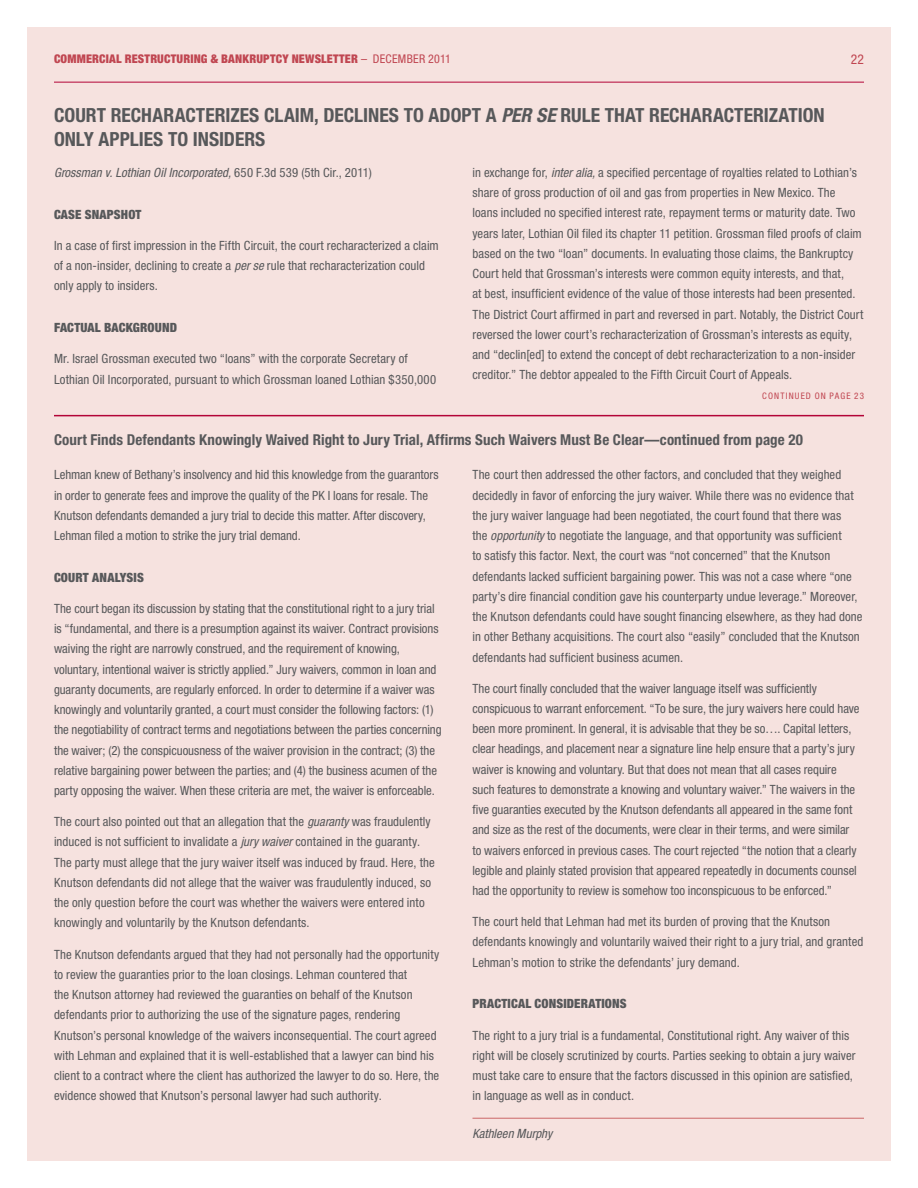
<style>
.page{position:relative;width:918px;height:1188px;background:#fff}
.page>*{position:absolute;margin:0;border:0;box-sizing:border-box;transform-origin:0 0}
.t1{font:700 condensed 19.5px/24px "Helvetica Neue LT Std";color:#57585a}
.t2{font:700 condensed 15px "Helvetica Neue LT Std";letter-spacing:.005em;color:#57585a}
.t3{font:condensed 13.5px "Helvetica Neue LT Std";color:#c04651}
.t4{font:condensed 12.75px/20.2px "Helvetica Neue LT Std";letter-spacing:.005em;color:#57585a}
.t5{font:italic condensed 12.75px "Helvetica Neue LT Std";letter-spacing:.005em;color:#57585a}
.t6{font:900 condensed 12.75px "Helvetica Neue LT Std";letter-spacing:.01em;color:#57585a}
.t7{font:900 condensed 12px "Helvetica Neue LT Std";letter-spacing:.015em;color:#c04651}
.t8{font:condensed 9px "Helvetica Neue LT Std";letter-spacing:.125em;color:#c04651}
.s1{font-weight:400}
.s2{font-style:italic}
.s3{font-style:normal}
</style>
<div class="page">
<div style="left:27px;top:27px;width:864px;height:1134px;background:#f6e2df"></div>
<hr style="left:54px;top:82px;width:810px;height:1px;background:#b30437">
<hr style="left:472px;top:1118px;width:392px;height:1px;background:#cb6667">
<hr style="left:54px;top:415px;width:810px;height:1px;background:#b30437">
<p class="t7" style="left:54px;top:51px;width:398px">COMMERCIAL RESTRUCTURING &amp; BANKRUPTCY NEWSLETTER <span class="s1">– DECEMBER 2011</span></p>
<p class="t3" style="left:851px;top:51px;width:15px">22</p>
<h1 class="t1" style="left:54px;top:103px;width:772px">COURT RECHARACTERIZES CLAIM, DECLINES TO ADOPT A <span class="s2">PER SE</span> RULE THAT RECHARACTERIZATION<br>ONLY APPLIES TO INSIDERS</h1>
<p class="t5" style="left:54px;top:165px;width:319px">Grossman v. Lothian Oil Incorporated, <span class="s3">650 F.3d 539 (5th Cir., 2011)</span></p>
<p class="t6" style="left:54px;top:206px;width:89px">CASE SNAPSHOT</p>
<p class="t4" style="left:54px;top:235px;width:386px">In a case of first impression in the Fifth Circuit, the court recharacterized a claim of a non-insider, declining to create a <span class="s2">per se</span> rule that recharacterization could only apply to insiders.</p>
<p class="t6" style="left:54px;top:320px;width:124px">FACTUAL BACKGROUND</p>
<p class="t4" style="left:54px;top:349px;width:384px">Mr. Israel Grossman executed two “loans” with the corporate Secretary of<br>Lothian Oil Incorporated, pursuant to which Grossman loaned Lothian $350,000</p>
<p class="t4" style="left:472px;top:162px;width:392px">in exchange for, <span class="s2">inter alia,</span> a specified percentage of royalties related to Lothian’s share of gross production of oil and gas from properties in New Mexico. The loans included no specified interest rate, repayment terms or maturity date. Two years later, Lothian Oil filed its chapter 11 petition. Grossman filed proofs of claim based on the two “loan” documents. In evaluating those claims, the Bankruptcy Court held that Grossman’s interests were common equity interests, and that,<br>at best, insufficient evidence of the value of those interests had been presented.<br>The District Court affirmed in part and reversed in part. Notably, the District Court reversed the lower court’s recharacterization of Grossman’s interests as equity, and “declin[ed] to extend the concept of debt recharacterization to a non-insider creditor.” The debtor appealed to the Fifth Circuit Court of Appeals.</p>
<p class="t8" style="left:762px;top:391px;width:103px">CONTINUED ON PAGE 23</p>
<p class="t2" style="left:54px;top:431px;width:751px">Court Finds Defendants Knowingly Waived Right to Jury Trial, Affirms Such Waivers Must Be Clear—continued from page 20</p>
<p class="t4" style="left:54px;top:465px;width:386px">Lehman knew of Bethany’s insolvency and hid this knowledge from the guarantors in order to generate fees and improve the quality of the PK I loans for resale. The Knutson defendants demanded a jury trial to decide this matter. After discovery, Lehman filed a motion to strike the jury trial demand.</p>
<p class="t6" style="left:54px;top:569px;width:91px">COURT ANALYSIS</p>
<p class="t4" style="left:54px;top:598px;width:389px">The court began its discussion by stating that the constitutional right to a jury trial is “fundamental, and there is a presumption against its waiver. Contract provisions waiving the right are narrowly construed, and the requirement of knowing, voluntary, intentional waiver is strictly applied.” Jury waivers, common in loan and guaranty documents, are regularly enforced. In order to determine if a waiver was knowingly and voluntarily granted, a court must consider the following factors: (1) the negotiability of contract terms and negotiations between the parties concerning the waiver; (2) the conspicuousness of the waiver provision in the contract; (3) the relative bargaining power between the parties; and (4) the business acumen of the party opposing the waiver. When these criteria are met, the waiver is enforceable.</p>
<p class="t4" style="left:54px;top:812px;width:382px">The court also pointed out that an allegation that the <span class="s2">guaranty</span> was fraudulently induced is not sufficient to invalidate a <span class="s2">jury waiver</span> contained in the guaranty.<br>The party must allege that the jury waiver itself was induced by fraud. Here, the Knutson defendants did not allege that the waiver was fraudulently induced, so the only question before the court was whether the waivers were entered into knowingly and voluntarily by the Knutson defendants.</p>
<p class="t4" style="left:54px;top:944px;width:387px">The Knutson defendants argued that they had not personally had the opportunity to review the guaranties prior to the loan closings. Lehman countered that<br>the Knutson attorney had reviewed the guaranties on behalf of the Knutson defendants prior to authorizing the use of the signature pages, rendering Knutson’s personal knowledge of the waivers inconsequential. The court agreed with Lehman and explained that it is well-established that a lawyer can bind his client to a contract where the client has authorized the lawyer to do so. Here, the evidence showed that Knutson’s personal lawyer had such authority.</p>
<p class="t4" style="left:472px;top:465px;width:391px">The court then addressed the other factors, and concluded that they weighed decidedly in favor of enforcing the jury waiver. While there was no evidence that the jury waiver language had been negotiated, the court found that there was<br>the <span class="s2">opportunity</span> to negotiate the language, and that opportunity was sufficient<br>to satisfy this factor. Next, the court was “not concerned” that the Knutson defendants lacked sufficient bargaining power. This was not a case where “one party’s dire financial condition gave his counterparty undue leverage.” Moreover, the Knutson defendants could have sought financing elsewhere, as they had done in other Bethany acquisitions. The court also “easily” concluded that the Knutson defendants had sufficient business acumen.</p>
<p class="t4" style="left:472px;top:678px;width:389px">The court finally concluded that the waiver language itself was sufficiently conspicuous to warrant enforcement. “To be sure, the jury waivers here could have been more prominent. In general, it is advisable that they be so…. Capital letters, clear headings, and placement near a signature line help ensure that a party’s jury waiver is knowing and voluntary. But that does not mean that all cases require such features to demonstrate a knowing and voluntary waiver.” The waivers in the five guaranties executed by the Knutson defendants all appeared in the same font and size as the rest of the documents, were clear in their terms, and were similar to waivers enforced in previous cases. The court rejected “the notion that a clearly legible and plainly stated provision that appeared repeatedly in documents counsel had the opportunity to review is somehow too inconspicuous to be enforced.”</p>
<p class="t4" style="left:472px;top:911px;width:392px">The court held that Lehman had met its burden of proving that the Knutson defendants knowingly and voluntarily waived their right to a jury trial, and granted<br>Lehman’s motion to strike the defendants’ jury demand.</p>
<p class="t6" style="left:472px;top:996px;width:156px">PRACTICAL CONSIDERATIONS</p>
<p class="t4" style="left:472px;top:1025px;width:385px">The right to a jury trial is a fundamental, Constitutional right. Any waiver of this right will be closely scrutinized by courts. Parties seeking to obtain a jury waiver must take care to ensure that the factors discussed in this opinion are satisfied, in language as well as in conduct.</p>
<p class="t5" style="left:472px;top:1126px;width:81px">Kathleen Murphy</p>
</div>
